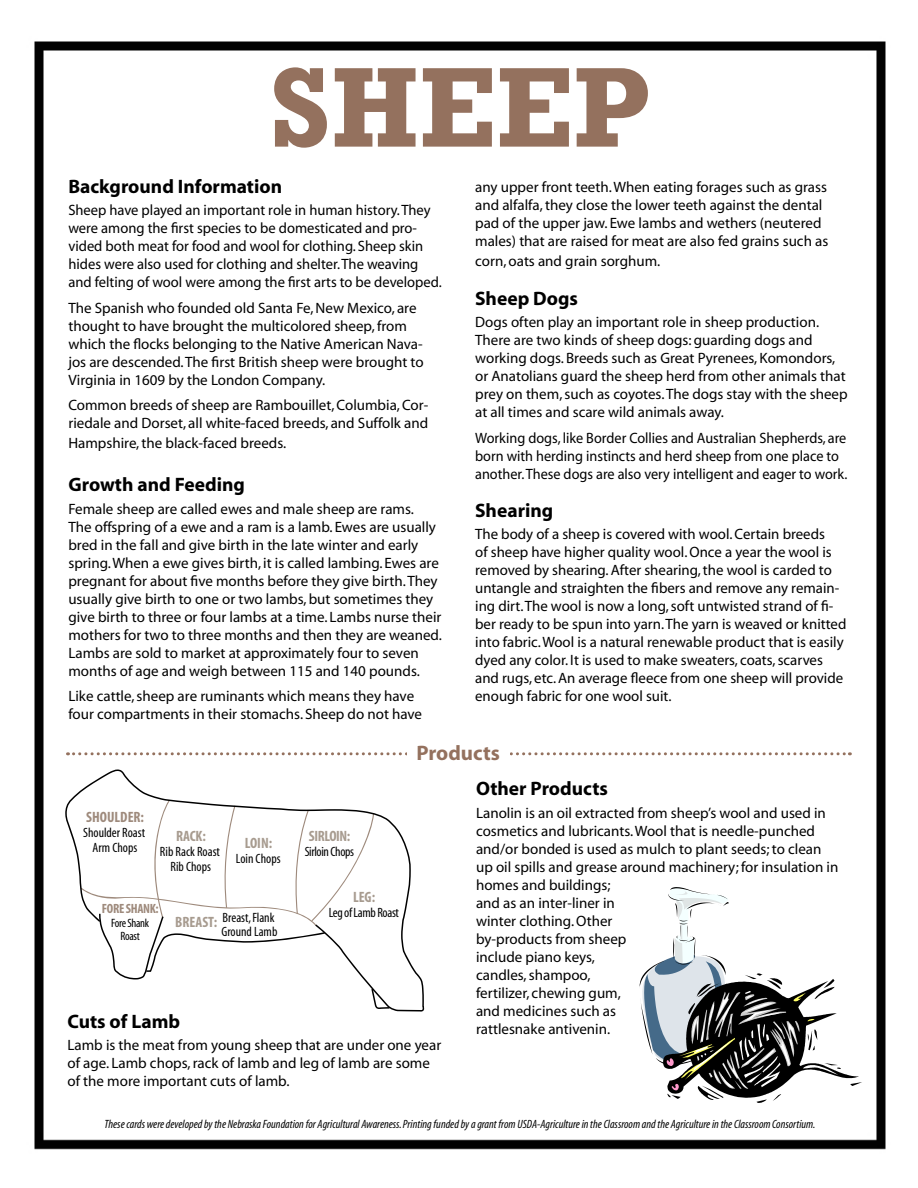
<style>
.page{position:relative;width:918px;height:1188px;background:#fff}
.page>*{position:absolute;margin:0;border:0;box-sizing:border-box;transform-origin:0 0}
.t1{font:700 115.5px "Rockwell";color:#94715e}
.t2{font:700 21px "Myriad";color:#94715e}
.t3{font:700 19.5px "Myriad";color:#000}
.t4{font:15px/18px "Myriad";color:#000}
.t5{font:15px/18px "Myriad";color:#000;scale:.95 1}
.t6{font:700 condensed 15px "Myriad";letter-spacing:-.02em;color:#a79b8f}
.t7{font:700 condensed 15px "Myriad";color:#9e8a7c}
.t8{font:condensed 13.5px/15px "Myriad";color:#000;text-align:center}
.t9{font:condensed 13.5px "Myriad";letter-spacing:-.025em;color:#000}
.t10{font:700 condensed 13.5px "Myriad";letter-spacing:-.025em;color:#9e8a7c}
.t11{font:condensed 12.15px/13.5px "Myriad";letter-spacing:-.025em;color:#000;text-align:center}
.t12{font:italic condensed 12px "Myriad";color:#000}
.s1{font-weight:700;font-size:15px;color:#a79b8f}
</style>
<div class="page">
<img style="left:34px;top:41px;width:852px;height:1109px">
<svg style="left:68px;top:752px;width:782px;height:3px"></svg>
<div style="left:407px;top:744px;width:103px;height:23px;background:#fff"></div>
<svg style="left:640px;top:887px;width:222px;height:216px"></svg>
<svg style="left:65px;top:770px;width:359px;height:242px"></svg>
<svg style="left:81px;top:800px;width:293px;height:180px"></svg>
<h1 class="t1" style="left:270px;top:39px;width:382px">SHEEP</h1>
<h3 class="t3" style="left:68px;top:176px;width:215px">Background Information</h3>
<p class="t4" style="left:68px;top:202px;width:375px">Sheep have played an important role in human history. They were among the first species to be domesticated and pro&shy;vided both meat for food and wool for clothing. Sheep skin hides were also used for clothing and shelter. The weaving and felting of wool were among the first arts to be developed.</p>
<p class="t4" style="left:68px;top:299px;width:357px">The Spanish who founded old Santa Fe, New Mexico, are thought to have brought the multicolored sheep, from which the flocks belonging to the Native American Nava&shy;jos are descended. The first British sheep were brought to Virginia in 1609 by the London Company.</p>
<p class="t4" style="left:68px;top:397px;width:361px">Common breeds of sheep are Rambouillet, Columbia, Cor&shy;riedale and Dorset, all white-faced breeds, and Suffolk and</p>
<p class="t4" style="left:68px;top:435px;width:219px">Hampshire, the black-faced breeds.</p>
<h3 class="t3" style="left:68px;top:475px;width:178px">Growth and Feeding</h3>
<p class="t4" style="left:68px;top:500px;width:375px">Female sheep are called ewes and male sheep are rams.<br>The offspring of a ewe and a ram is a lamb. Ewes are usually bred in the fall and give birth in the late winter and early spring. When a ewe gives birth, it is called lambing. Ewes are pregnant for about five months before they give birth. They usually give birth to one or two lambs, but sometimes they give birth to three or four lambs at a time. Lambs nurse their mothers for two to three months and then they are weaned.<br>Lambs are sold to market at approximately four to seven months of age and weigh between 115 and 140 pounds.</p>
<p class="t4" style="left:68px;top:688px;width:355px">Like cattle, sheep are ruminants which means they have four compartments in their stomachs. Sheep do not have</p>
<p class="t4" style="left:475px;top:179px;width:355px">any upper front teeth. When eating forages such as grass and alfalfa, they close the lower teeth against the dental pad of the upper jaw. Ewe lambs and wethers (neutered males) that are raised for meat are also fed grains such as</p>
<p class="t4" style="left:475px;top:253px;width:187px">corn, oats and grain sorghum.</p>
<h3 class="t3" style="left:475px;top:288px;width:104px">Sheep Dogs</h3>
<p class="t4" style="left:475px;top:314px;width:374px">Dogs often play an important role in sheep production.<br>There are two kinds of sheep dogs: guarding dogs and working dogs. Breeds such as Great Pyrenees, Komondors, or Anatolians guard the sheep herd from other animals that prey on them, such as coyotes. The dogs stay with the sheep at all times and scare wild animals away.</p>
<p class="t5" style="left:475px;top:429px;width:393px">Working dogs, like Border Collies and Australian Shepherds, are born with herding instincts and herd sheep from one place to another. These dogs are also very intelligent and eager to work.</p>
<h3 class="t3" style="left:475px;top:500px;width:80px">Shearing</h3>
<p class="t4" style="left:475px;top:526px;width:373px">The body of a sheep is covered with wool. Certain breeds<br>of sheep have higher quality wool. Once a year the wool is removed by shearing. After shearing, the wool is carded to untangle and straighten the fibers and remove any remain&shy;ing dirt. The wool is now a long, soft untwisted strand of fi&shy;ber ready to be spun into yarn. The yarn is weaved or knitted into fabric. Wool is a natural renewable product that is easily dyed any color. It is used to make sweaters, coats, scarves and rugs, etc. An average fleece from one sheep will provide enough fabric for one wool suit.</p>
<h2 class="t2" style="left:416px;top:742px;width:85px">Products</h2>
<h3 class="t3" style="left:476px;top:779px;width:133px">Other Products</h3>
<p class="t4" style="left:476px;top:805px;width:364px">Lanolin is an oil extracted from sheep’s wool and used in cosmetics and lubricants. Wool that is needle-punched and/or bonded is used as mulch to plant seeds; to clean up oil spills and grease around machinery; for insulation in homes and buildings;<br>and as an inter-liner in<br>winter clothing. Other<br>by-products from sheep<br>include piano keys,<br>candles, shampoo,<br>fertilizer, chewing gum,<br>and medicines such as<br>rattlesnake antivenin.</p>
<p class="t7" style="left:86px;top:809px;width:59px">SHOULDER:</p>
<p class="t8" style="left:83px;top:825px;width:64px">Shoulder Roast<br>Arm Chops</p>
<p class="t6" style="left:176px;top:828px;width:31px">RACK:</p>
<p class="t6" style="left:309px;top:828px;width:43px">SIRLOIN:</p>
<p class="t9" style="left:305px;top:845px;width:51px">Sirloin Chops</p>
<p class="t6" style="left:245px;top:836px;width:29px">LOIN:</p>
<p class="t8" style="left:236px;top:852px;width:46px">Loin Chops</p>
<p class="t8" style="left:160px;top:845px;width:62px">Rib Rack Roast<br>Rib Chops</p>
<p class="t6" style="left:353px;top:890px;width:24px">LEG:</p>
<p class="t9" style="left:329px;top:906px;width:72px">Leg of Lamb Roast</p>
<p class="t10" style="left:102px;top:902px;width:58px">FORESHANK:</p>
<p class="t11" style="left:111px;top:917px;width:39px">ForeShank<br>Roast</p>
<p class="t8" style="left:175px;top:911px;width:104px;line-height:13.5px;text-align:right"><span class="s1">BREAST:</span> Breast,Flank<br>Ground Lamb</p>
<h3 class="t3" style="left:68px;top:1011px;width:114px">Cuts of Lamb</h3>
<p class="t4" style="left:68px;top:1037px;width:375px">Lamb is the meat from young sheep that are under one year of age. Lamb chops, rack of lamb and leg of lamb are some of the more important cuts of lamb.</p>
<p class="t12" style="left:105px;top:1118px;width:713px">These cards were developed by the Nebraska Foundation for Agricultural Awareness. Printing funded by a grant from USDA-Agriculture in the Classroom and the Agriculture in the Classroom Consortium.</p>
</div>
